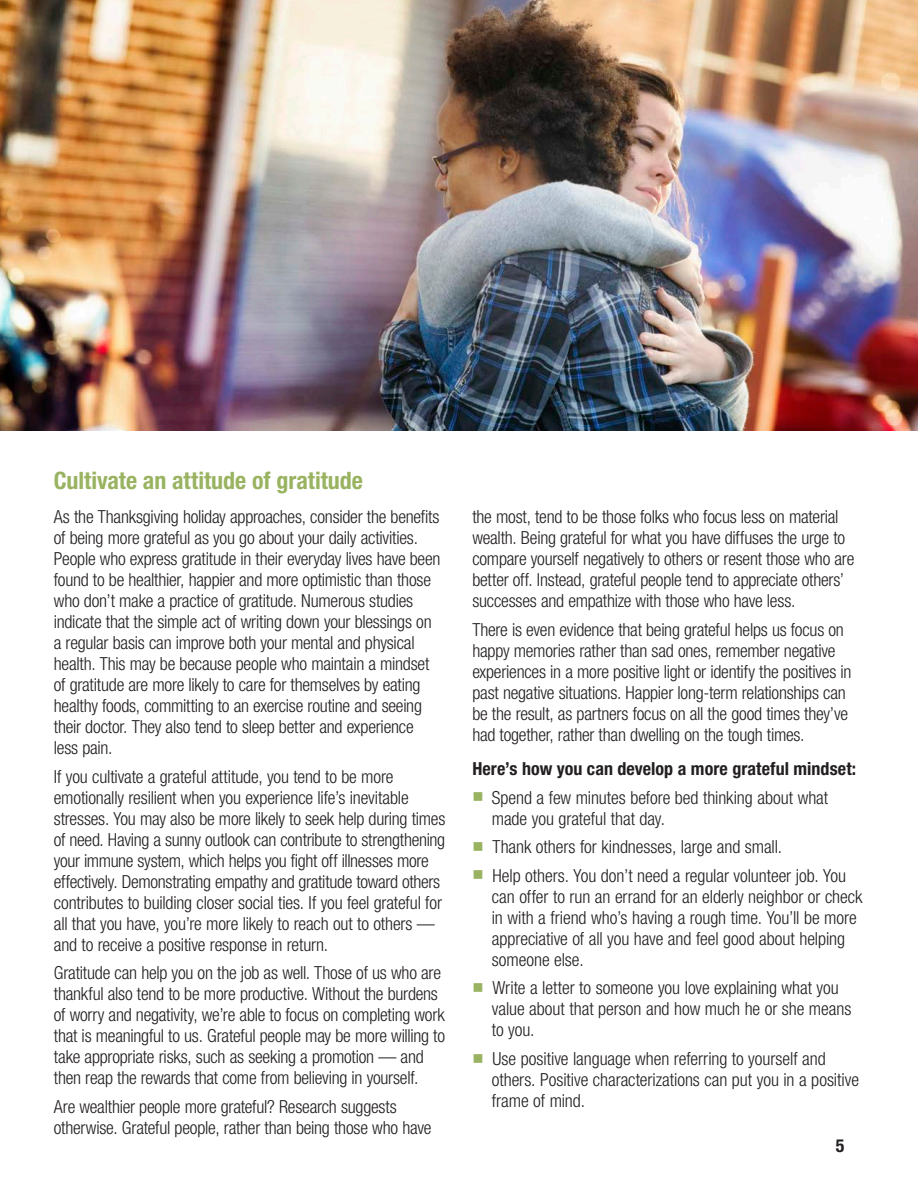
<style>
.page{position:relative;width:918px;height:1188px;background:#fff}
.page>*{position:absolute;margin:0;border:0;box-sizing:border-box;transform-origin:0 0}
.Color_Header{font:700 condensed 24px "Helvetica Neue LT Std";letter-spacing:-.005em;color:#99b361}
.body{font:300 condensed 18px/21px "Helvetica Neue LT Std";letter-spacing:-.01em;color:#231f20}
.Sub_Header{font:300 condensed 18px/21px "Helvetica Neue LT Std";letter-spacing:-.005em;color:#231f20}
.Sub_Header-2{font:700 condensed 18px "Helvetica Neue LT Std";letter-spacing:.005em;color:#231f20}
.s1{color:#99b361}
</style>
<div class="page">
<img style="left:0;top:0;width:918px;height:431px">
<p class="Color_Header" style="left:54px;top:466px;width:311px">Cultivate an attitude of gratitude</p>
<p class="body" style="left:54px;top:506px;width:388px">As the Thanksgiving holiday approaches, consider the benefits of being more grateful as you go about your daily activities.<br>People who express gratitude in their everyday lives have been found to be healthier, happier and more optimistic than those who don’t make a practice of gratitude. Numerous studies indicate that the simple act of writing down your blessings on a regular basis can improve both your mental and physical health. This may be because people who maintain a mindset of gratitude are more likely to care for themselves by eating healthy foods, committing to an exercise routine and seeing their doctor. They also tend to sleep better and experience less pain.</p>
<p class="body" style="left:54px;top:766px;width:393px">If you cultivate a grateful attitude, you tend to be more emotionally resilient when you experience life’s inevitable stresses. You may also be more likely to seek help during times of need. Having a sunny outlook can contribute to strengthening your immune system, which helps you fight off illnesses more effectively. Demonstrating empathy and gratitude toward others contributes to building closer social ties. If you feel grateful for all that you have, you’re more likely to reach out to others — and to receive a positive response in return.</p>
<p class="body" style="left:54px;top:962px;width:393px">Gratitude can help you on the job as well. Those of us who are thankful also tend to be more productive. Without the burdens of worry and negativity, we’re able to focus on completing work that is meaningful to us. Grateful people may be more willing to take appropriate risks, such as seeking a promotion — and then reap the rewards that come from believing in yourself.</p>
<p class="body" style="left:54px;top:1096px;width:379px">Are wealthier people more grateful? Research suggests otherwise. Grateful people, rather than being those who have</p>
<p class="body" style="left:472px;top:506px;width:384px">the most, tend to be those folks who focus less on material wealth. Being grateful for what you have diffuses the urge to compare yourself negatively to others or resent those who are better off. Instead, grateful people tend to appreciate others’ successes and empathize with those who have less.</p>
<p class="body" style="left:472px;top:619px;width:381px">There is even evidence that being grateful helps us focus on happy memories rather than sad ones, remember negative experiences in a more positive light or identify the positives in past negative situations. Happier long-term relationships can be the result, as partners focus on all the good times they’ve had together, rather than dwelling on the tough times.</p>
<p class="Sub_Header-2" style="left:472px;top:758px;width:385px">Here’s how you can develop a more grateful mindset:</p>
<p class="Sub_Header" style="left:492px;top:787px;width:338px;text-indent:-20px"><span class="s1">■</span> Spend a few minutes before bed thinking about what made you grateful that day.</p>
<p class="body" style="left:472px;top:836px;width:311px"><span class="s1">■</span> Thank others for kindnesses, large and small.</p>
<p class="body" style="left:492px;top:865px;width:372px;text-indent:-19px"><span class="s1">■</span> Help others. You don’t need a regular volunteer job. You can offer to run an errand for an elderly neighbor or check in with a friend who’s having a rough time. You’ll be more appreciative of all you have and feel good about helping someone else.</p>
<p class="body" style="left:492px;top:977px;width:361px;text-indent:-19px"><span class="s1">■</span> Write a letter to someone you love explaining what you value about that person and how much he or she means to you.</p>
<p class="body" style="left:492px;top:1048px;width:369px;text-indent:-19px"><span class="s1">■</span> Use positive language when referring to yourself and others. Positive characterizations can put you in a positive frame of mind.</p>
<p class="Sub_Header-2" style="left:836px;top:1134px;width:10px">5</p>
</div>
